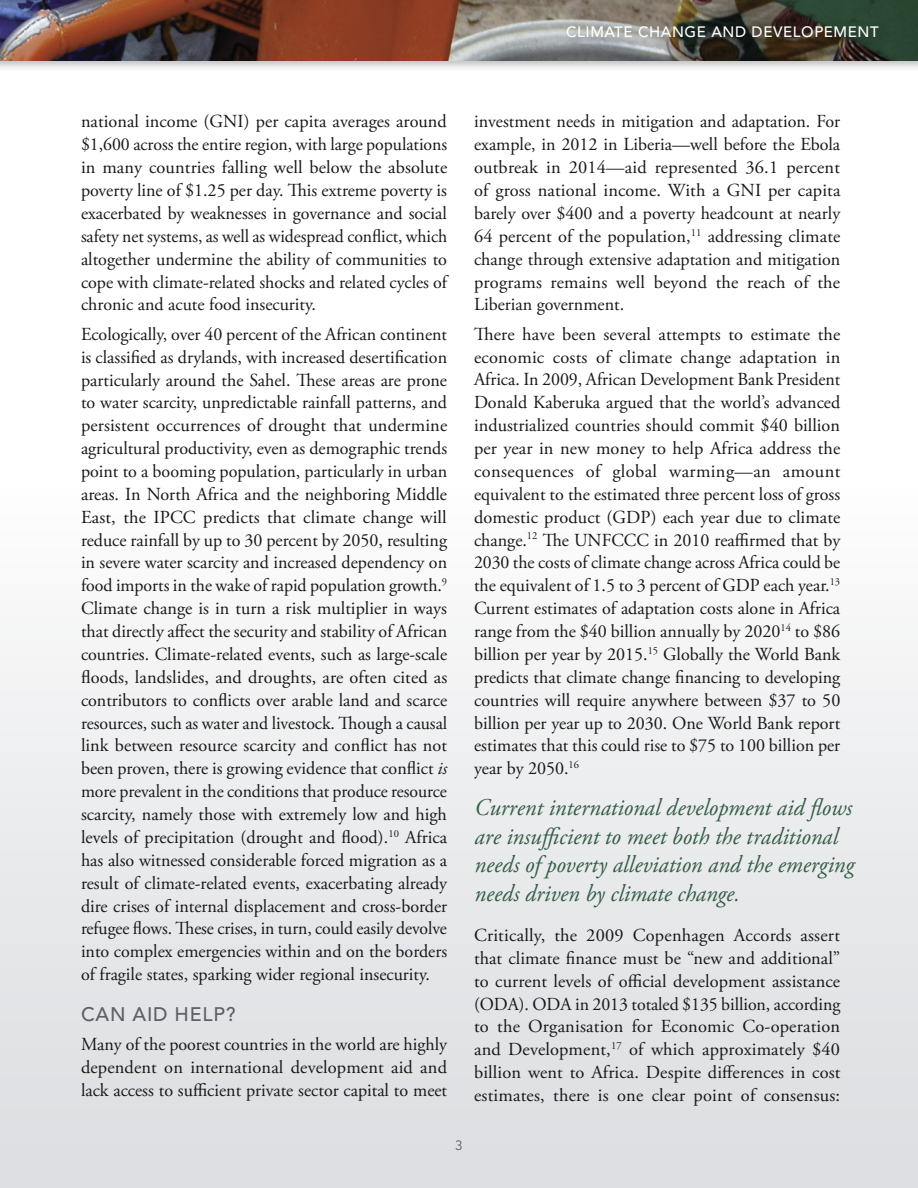
<style>
.page{position:relative;width:918px;height:1188px;background:#fff}
.page>*{position:absolute;margin:0;border:0;box-sizing:border-box;transform-origin:0 0}
.t1{font:italic 24px/28.5px "Adobe Garamond Pro";color:#335d45;scale:.96 1}
.t2{font:500 19.5px "Avenir LT Std";letter-spacing:.04em;color:#5d6067}
.t3{font:18.3px/22.8px "Adobe Garamond Pro";color:#191818;text-align:justify}
.t4{font:500 15px "Avenir LT Std";letter-spacing:.04em;color:#fff}
.t5{font:13.5px "Avenir LT Std";color:#5d6067}
.s1{font-style:italic}
</style>
<div class="page">
<div style="left:0;top:0;width:918px;height:72px;background:#191818;opacity:.3"></div>
<img style="left:0;top:0;width:918px;height:60px">
<div style="left:0;top:486px;width:918px;height:702px;background:linear-gradient(to bottom,#fcfcfd,#dadcdf)"></div>
<hr style="left:0;top:486px;width:1px;height:702px;background:#dddfe2">
<div style="left:559px;top:20px;width:333px;height:35px;background:#191818;opacity:.5"></div>
<p class="t4" style="left:566px;top:23px;width:314px">CLIMATE CHANGE AND DEVELOPEMENT</p>
<p class="t3" style="left:81px;top:111px;width:368px">national income (GNI) per capita averages around $1,600 across the entire region, with large populations in many countries falling well below the absolute poverty line of $1.25 per day. This extreme poverty is exacerbated by weaknesses in governance and social safety net systems, as well as widespread conflict, which altogether undermine the ability of communities to cope with climate-related shocks and related cycles of chronic and acute food insecurity.</p>
<p class="t3" style="left:81px;top:323px;width:368px">Ecologically, over 40 percent of the African continent is classified as drylands, with increased desertification particularly around the Sahel. These areas are prone to water scarcity, unpredictable rainfall patterns, and persistent occurrences of drought that undermine agricultural productivity, even as demographic trends point to a booming population, particularly in urban areas. In North Africa and the neighboring Middle East, the IPCC predicts that climate change will reduce rainfall by up to 30 percent by 2050, resulting in severe water scarcity and increased dependency on food imports in the wake of rapid population growth.<sup>9<br></sup>Climate change is in turn a risk multiplier in ways that directly affect the security and stability of African countries. Climate-related events, such as large-scale floods, landslides, and droughts, are often cited as contributors to conflicts over arable land and scarce resources, such as water and livestock. Though a causal link between resource scarcity and conflict has not been proven, there is growing evidence that conflict <span class="s1">is </span>more prevalent in the conditions that produce resource scarcity, namely those with extremely low and high levels of precipitation (drought and flood).<sup>10</sup> Africa has also witnessed considerable forced migration as a result of climate-related events, exacerbating already dire crises of internal displacement and cross-border refugee flows. These crises, in turn, could easily devolve into complex emergencies within and on the borders of fragile states, sparking wider regional insecurity.</p>
<p class="t2" style="left:81px;top:1003px;width:156px">CAN AID HELP?</p>
<p class="t3" style="left:81px;top:1034px;width:368px">Many of the poorest countries in the world are highly dependent on international development aid and lack access to sufficient private sector capital to meet</p>
<p class="t3" style="left:474px;top:111px;width:368px">investment needs in mitigation and adaptation. For example, in 2012 in Liberia—well before the Ebola outbreak in 2014—aid represented 36.1 percent of gross national income. With a GNI per capita barely over $400 and a poverty headcount at nearly 64 percent of the population,<sup>11</sup> addressing climate change through extensive adaptation and mitigation programs remains well beyond the reach of the Liberian government.</p>
<p class="t3" style="left:474px;top:323px;width:368px">There have been several attempts to estimate the economic costs of climate change adaptation in Africa. In 2009, African Development Bank President Donald Kaberuka argued that the world’s advanced industrialized countries should commit $40 billion per year in new money to help Africa address the consequences of global warming—an amount equivalent to the estimated three percent loss of gross domestic product (GDP) each year due to climate change.<sup>12</sup> The UNFCCC in 2010 reaffirmed that by 2030 the costs of climate change across Africa could be the equivalent of 1.5 to 3 percent of GDP each year.<sup>13<br></sup>Current estimates of adaptation costs alone in Africa range from the $40 billion annually by 2020<sup>14</sup> to $86 billion per year by 2015.<sup>15</sup> Globally the World Bank predicts that climate change financing to developing countries will require anywhere between $37 to 50 billion per year up to 2030. One World Bank report estimates that this could rise to $75 to 100 billion per year by 2050.<sup>16</sup></p>
<h1 class="t1" style="left:474px;top:794px;width:397px">Current international development aid flows are insufficient to meet both the traditional needs of poverty alleviation and the emerging needs driven by climate change.</h1>
<p class="t3" style="left:474px;top:924px;width:368px">Critically, the 2009 Copenhagen Accords assert that climate finance must be “new and additional” to current levels of official development assistance (ODA). ODA in 2013 totaled $135 billion, according to the Organisation for Economic Co-operation and Development,<sup>17</sup> of which approximately $40 billion went to Africa. Despite differences in cost estimates, there is one clear point of consensus:</p>
<p class="t5" style="left:455px;top:1137px;width:9px">3</p>
</div>
